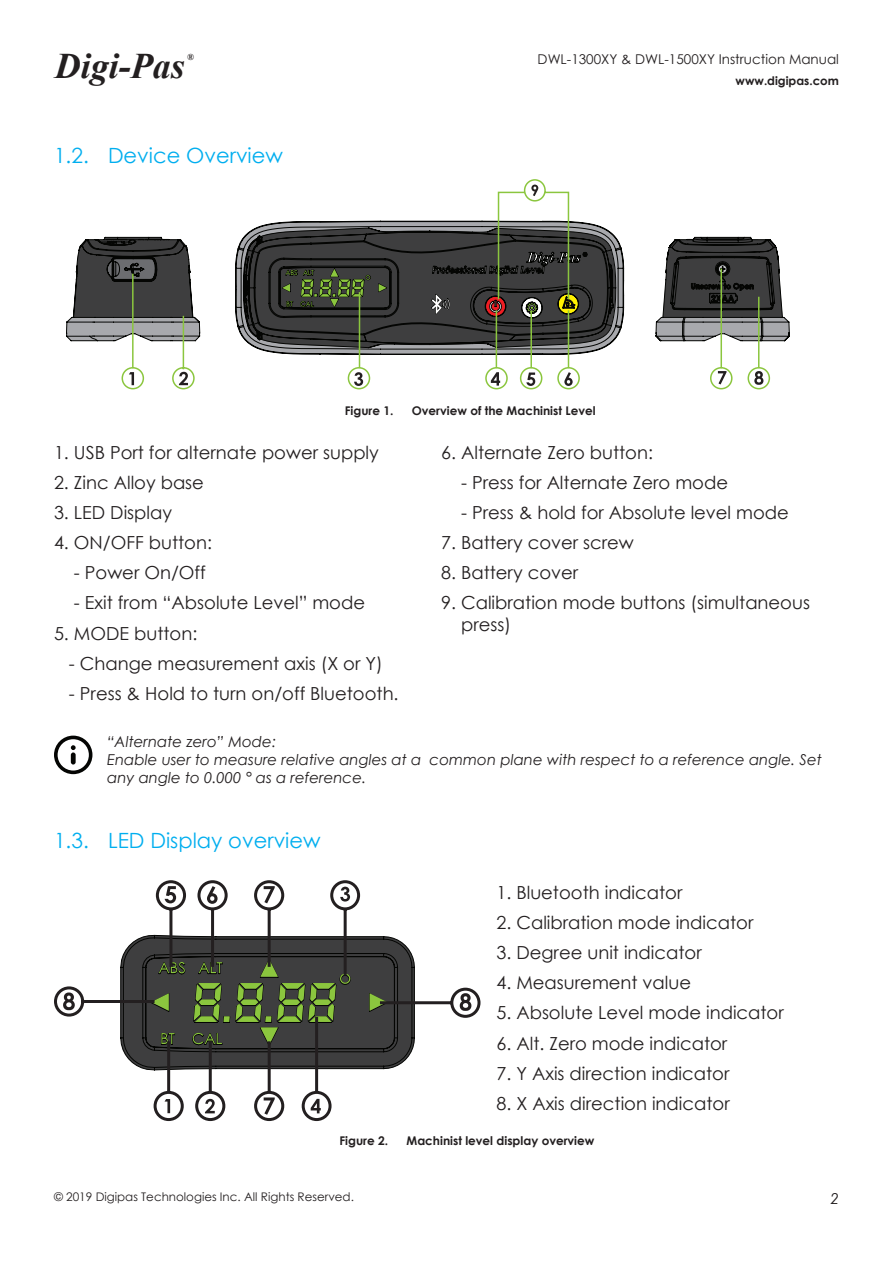
<style>
.page{position:relative;width:893px;height:1263px;background:#fff}
.page>*{position:absolute;margin:0;border:0;box-sizing:border-box;transform-origin:0 0}
.t1{font:italic 700 36px "Times New Roman";color:#231f20}
.t2{font:21px "Century Gothic";color:#00aeef}
.t3{font:18px/21.6px "Century Gothic";color:#231f20}
.t4{font:italic 15px/18px "Century Gothic";color:#231f20}
.t5{font:13.5px "Century Gothic";color:#231f20}
.t6{font:700 12px "Century Gothic";color:#231f20}
.t7{font:11.85px "Century Gothic";color:#231f20}
.t8{font:700 11.85px "Century Gothic";color:#231f20}
.t9{font:italic 700 9px "Times New Roman";color:#231f20}
</style>
<div class="page">
<svg style="left:66px;top:237px;width:124px;height:104px"></svg>
<svg style="left:121px;top:272px;width:50px;height:118px"></svg>
<svg style="left:665px;top:236px;width:125px;height:105px"></svg>
<svg style="left:171px;top:267px;width:600px;height:123px"></svg>
<svg style="left:129px;top:372px;width:5px;height:13px"></svg>
<svg style="left:179px;top:372px;width:9px;height:13px"></svg>
<svg style="left:354px;top:372px;width:9px;height:14px"></svg>
<svg style="left:491px;top:372px;width:9px;height:14px"></svg>
<svg style="left:526px;top:372px;width:9px;height:14px"></svg>
<svg style="left:564px;top:372px;width:9px;height:14px"></svg>
<svg style="left:718px;top:371px;width:8px;height:13px"></svg>
<svg style="left:754px;top:371px;width:9px;height:14px"></svg>
<svg style="left:243px;top:179px;width:372px;height:169px"></svg>
<svg style="left:54px;top:736px;width:38px;height:38px"></svg>
<svg style="left:54px;top:986px;width:427px;height:32px"></svg>
<svg style="left:63px;top:992px;width:12px;height:18px"></svg>
<svg style="left:460px;top:993px;width:11px;height:18px"></svg>
<svg style="left:120px;top:880px;width:295px;height:242px"></svg>
<h1 class="t1" style="left:55px;top:41px;width:131px">Digi-Pas</h1>
<p class="t9" style="left:187px;top:51px;width:8px">®</p>
<p class="t2" style="left:54px;top:140px;width:230px">1.2. Device Overview</p>
<p class="t5" style="left:538px;top:50px;width:303px">DWL-1300XY &amp; DWL-1500XY Instruction Manual</p>
<p class="t8" style="left:736px;top:72px;width:105px">www.digipas.com</p>
<p class="t6" style="left:345px;top:402px;width:50px">Figure 1.</p>
<p class="t6" style="left:412px;top:402px;width:185px">Overview of the Machinist Level</p>
<p class="t3" style="left:441px;top:441px;width:213px">6. Alternate Zero button:</p>
<p class="t3" style="left:461px;top:471px;width:268px">- Press for Alternate Zero mode</p>
<p class="t3" style="left:461px;top:502px;width:329px">- Press &amp; hold for Absolute level mode</p>
<p class="t3" style="left:441px;top:532px;width:194px">7. Battery cover screw</p>
<p class="t3" style="left:441px;top:562px;width:139px">8. Battery cover</p>
<p class="t3" style="left:461px;top:592px;width:350px;text-indent:-20px">9. Calibration mode buttons (simultaneous press)</p>
<p class="t3" style="left:54px;top:441px;width:326px">1. USB Port for alternate power supply</p>
<p class="t3" style="left:54px;top:471px;width:151px">2. Zinc Alloy base</p>
<p class="t3" style="left:54px;top:502px;width:120px">3. LED Display</p>
<p class="t3" style="left:54px;top:532px;width:160px">4. ON/OFF button:</p>
<p class="t3" style="left:74px;top:562px;width:133px">- Power On/Off</p>
<p class="t3" style="left:74px;top:592px;width:293px">- Exit from “Absolute Level” mode</p>
<p class="t3" style="left:54px;top:622px;width:145px">5. MODE button:</p>
<p class="t3" style="left:69px;top:652px;width:315px">- Change measurement axis (X or Y)</p>
<p class="t3" style="left:69px;top:682px;width:331px">- Press &amp; Hold to turn on/off Bluetooth.</p>
<p class="t4" style="left:107px;top:732px;width:716px">“Alternate zero” Mode:<br>Enable user to measure relative angles at a common plane with respect to a reference angle. Set any angle to 0.000 ° as a reference.</p>
<p class="t2" style="left:54px;top:825px;width:268px">1.3. LED Display overview</p>
<p class="t3" style="left:496px;top:881px;width:188px">1. Bluetooth indicator</p>
<p class="t3" style="left:496px;top:911px;width:258px">2. Calibration mode indicator</p>
<p class="t3" style="left:496px;top:942px;width:207px">3. Degree unit indicator</p>
<p class="t3" style="left:496px;top:972px;width:196px">4. Measurement value</p>
<p class="t3" style="left:496px;top:1002px;width:289px">5. Absolute Level mode indicator</p>
<p class="t3" style="left:496px;top:1032px;width:232px">6. Alt. Zero mode indicator</p>
<p class="t3" style="left:496px;top:1062px;width:235px">7. Y Axis direction indicator</p>
<p class="t3" style="left:496px;top:1092px;width:235px">8. X Axis direction indicator</p>
<p class="t6" style="left:340px;top:1132px;width:50px">Figure 2.</p>
<p class="t6" style="left:407px;top:1132px;width:189px">Machinist level display overview</p>
<p class="t7" style="left:54px;top:1189px;width:301px">© 2019 Digipas Technologies Inc. All Rights Reserved.</p>
<p class="t4" style="left:831px;top:1189px;width:10px">2</p>
</div>
